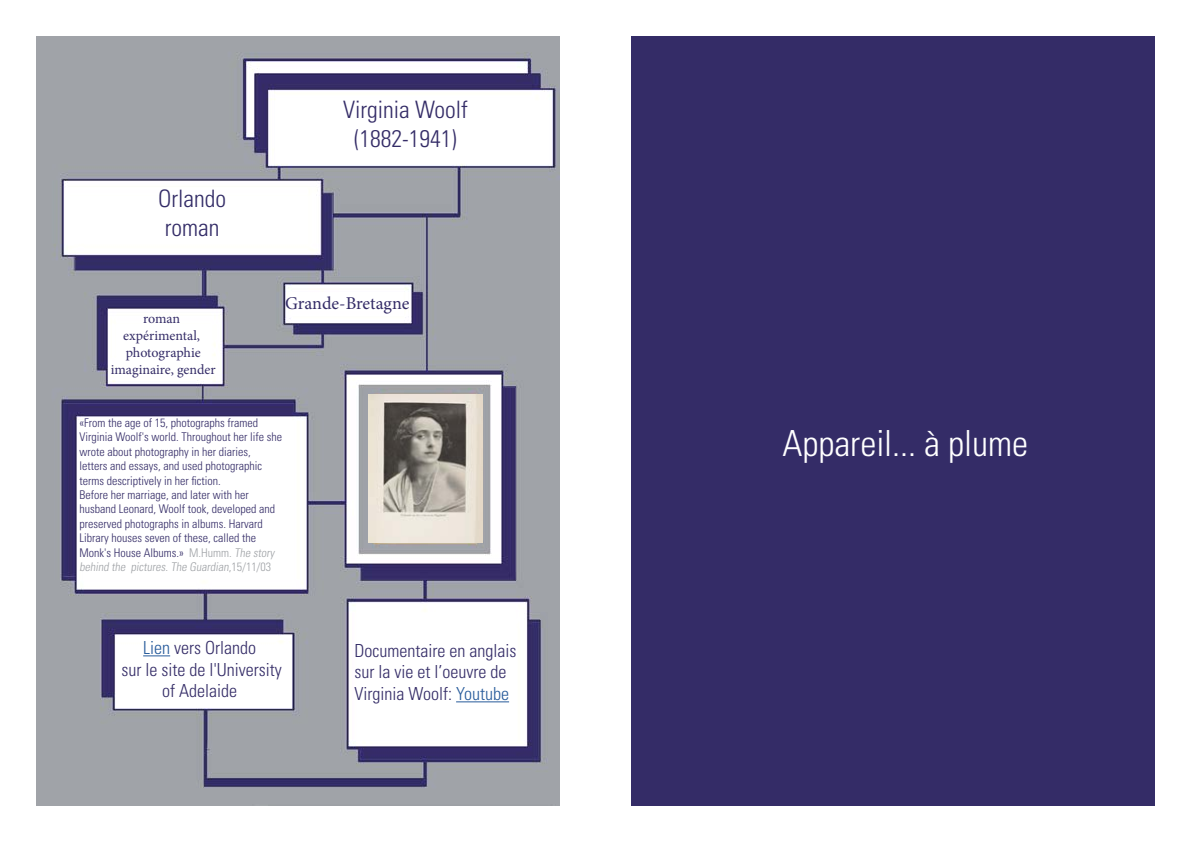
<style>
.page{position:relative;width:1191px;height:842px;background:#fff}
.page>*{position:absolute;margin:0;border:0;box-sizing:border-box;transform-origin:0 0}
.t1{font:300 condensed 36px "Univers LT Std";color:#fff}
.t2{font:300 condensed 24px/28.8px "Univers LT Std";color:#342c67;text-align:center}
.t3{font:300 condensed 24px/28.8px "Univers LT Std";color:#332c67}
.t4{font:300 condensed 18px/21.6px "Univers LT Std";color:#342c67;text-align:center}
.t5{font:18px "Minion Pro";letter-spacing:-.005em;color:#342c67}
.t6{font:14px/16.8px "Minion Pro";color:#342c67;text-align:center}
.t7{font:300 condensed 12px/14.4px "Univers LT Std";color:#342c67}
.s1{color:#9fa2a6}
.s2{color:#275b9b}
</style>
<div class="page">
<img style="left:36px;top:36px;width:523px;height:770px">
<svg style="left:143px;top:655px;width:27px;height:1px"></svg>
<hr style="left:456px;top:701px;width:53px;height:1px;background:#275b9b">
<img style="left:369px;top:394px;width:113px;height:149px">
<div style="left:631px;top:36px;width:524px;height:770px;background:#342c67"></div>
<h2 class="t3" style="left:158px;top:184px;width:69px">Orlando roman</h2>
<p class="t6" style="left:111px;top:310px;width:106px">roman expérimental, photographie imaginaire, gender</p>
<h2 class="t2" style="left:343px;top:96px;width:126px">Virginia Woolf (1882-1941)</h2>
<h3 class="t5" style="left:285px;top:292px;width:126px">Grande-Bretagne</h3>
<p class="t7" style="left:79px;top:416px;width:204px">«From the age of 15, photographs framed Virginia Woolf's world. Throughout her life she wrote about photography in her diaries,<br>letters and essays, and used photographic terms descriptively in her fiction.<br>Before her marriage, and later with her husband Leonard, Woolf took, developed and preserved photographs in albums. Harvard Library houses seven of these, called the Monk's House Albums.» <span class="s1">M.Humm. The story behind the pictures. The Guardian, 1 5/ 1 1 /0 3</span></p>
<h3 class="t4" style="left:121px;top:637px;width:162px"><span class="s2">Lien</span> vers Orlando<br>sur le site de l'University of Adelaide</h3>
<h3 class="t4" style="left:354px;top:640px;width:163px;text-align:left">Documentaire en anglais sur la vie et l’oeuvre de<br>Virginia Woolf: <span class="s2">Youtube</span></h3>
<h1 class="t1" style="left:782px;top:422px;width:247px">Appareil... à plume</h1>
</div>
